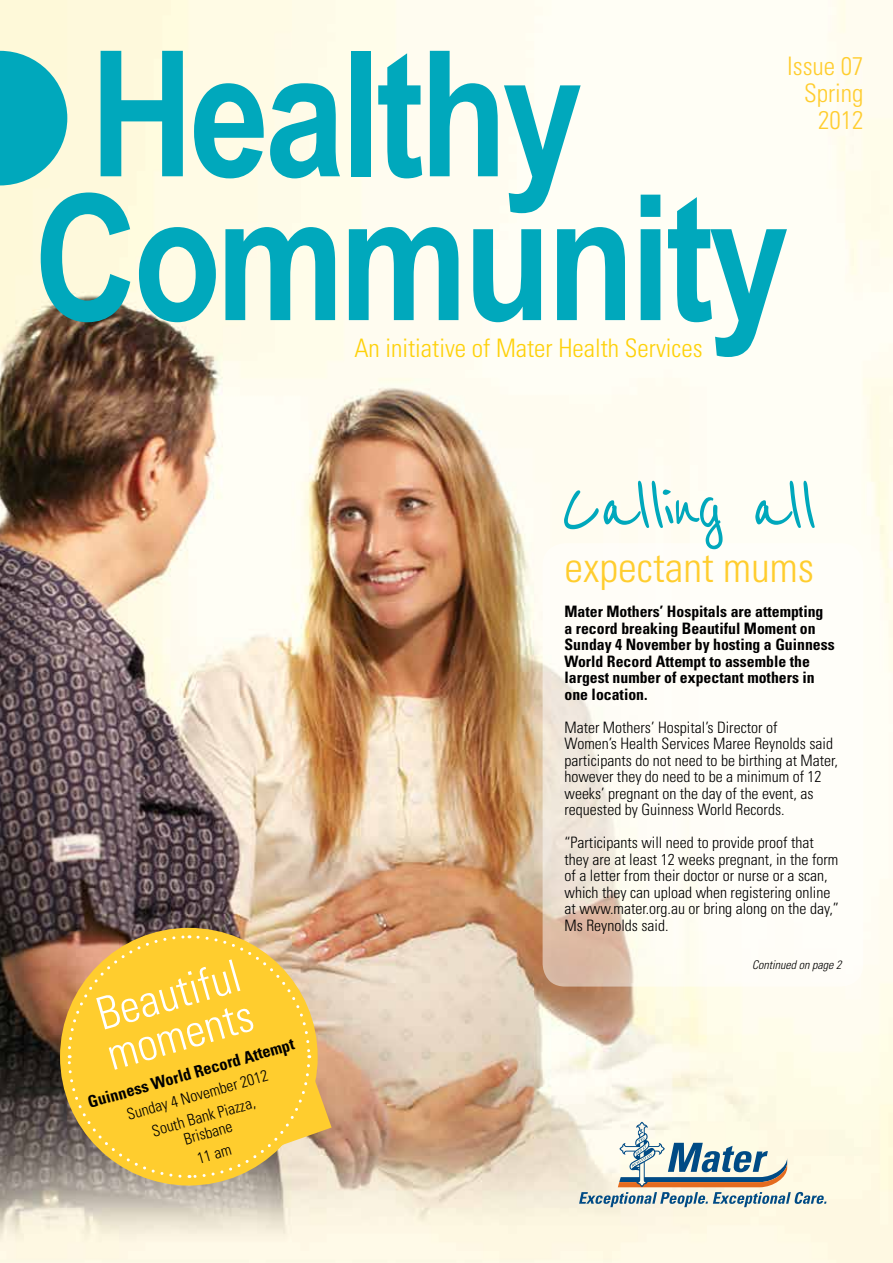
<style>
.page{position:relative;width:893px;height:1263px;background:#fff}
.page>*{position:absolute;margin:0;border:0;box-sizing:border-box;transform-origin:0 0}
.t1{font:80.7px "Reenie Beanie";letter-spacing:-.04em;color:#00a8bc}
.t2{font:300 condensed 45px/41.4px "Univers";color:#fff}
.t3{font:300 condensed 42px "Univers";color:#ffcd2e}
.t4{font:300 condensed 25.5px "Univers";color:#fed10a}
.t5{font:300 condensed 25.5px/27px "Univers";color:#ffcd2e;text-align:right}
.t6{font:700 condensed 16.5px "Univers";color:#000}
.t7{font:300 condensed 15.75px/16.5px "Univers";color:#000}
.t8{font:700 condensed 15.75px/16.5px "Univers";color:#000}
.t9{font:italic 300 condensed 12px "Univers";color:#000}
</style>
<div class="page">
<img style="left:0;top:0;width:893px;height:1263px">
<svg style="left:101px;top:51px;width:82px;height:125px;background:#6acac9"></svg>
<svg style="left:194px;top:83px;width:70px;height:95px;background:#60c7cb"></svg>
<svg style="left:270px;top:83px;width:70px;height:95px;background:#5dc6cc"></svg>
<div style="left:351px;top:51px;width:20px;height:125px;background:#00a8bc"></div>
<svg style="left:378px;top:53px;width:44px;height:125px"></svg>
<svg style="left:430px;top:51px;width:68px;height:125px"></svg>
<svg style="left:504px;top:85px;width:77px;height:128px"></svg>
<svg style="left:0;top:51px;width:67px;height:134px;background:#34b8c2"></svg>
<svg style="left:41px;top:192px;width:89px;height:130px;background:#82cac4"></svg>
<svg style="left:139px;top:227px;width:77px;height:95px;background:#69c7c9"></svg>
<svg style="left:225px;top:227px;width:110px;height:93px;background:#65c9cd"></svg>
<svg style="left:349px;top:227px;width:109px;height:93px"></svg>
<svg style="left:473px;top:229px;width:68px;height:93px"></svg>
<svg style="left:557px;top:227px;width:68px;height:93px"></svg>
<svg style="left:641px;top:195px;width:19px;height:125px;background:#19b0c1"></svg>
<svg style="left:668px;top:197px;width:119px;height:160px"></svg>
<svg style="left:543px;top:543px;width:320px;height:443px"></svg>
<svg style="left:579px;top:1122px;width:247px;height:85px;background:#ced3cb"></svg>
<svg style="left:66px;top:934px;width:266px;height:245px;background:#f2c442"></svg>
<h3 class="t5" style="left:787px;top:52px;width:78px">Issue 07<br>Spring<br>2012</h3>
<h2 class="t2" style="left:91px;top:995px;width:151px;rotate:-16deg">Beautiful moments</h2>
<p class="t6" style="left:85px;top:1093px;width:216px;rotate:-16deg">Guinness World Record Attempt</p>
<p class="t7" style="left:124px;top:1104px;width:148px;line-height:22.5px;text-align:center;rotate:-16deg">Sunday 4 November 2012<br>South Bank Piazza,</p>
<p class="t7" style="left:181px;top:1128px;width:51px;line-height:22.5px;text-align:center;rotate:-16deg">Brisbane<br>11 am</p>
<h3 class="t4" style="left:354px;top:333px;width:350px">An initiative of Mater Health Services</h3>
<h1 class="t1" style="left:560px;top:462px;width:259px">Calling all</h1>
<h3 class="t3" style="left:564px;top:542px;width:251px">expectant mums</h3>
<p class="t8" style="left:564px;top:603px;width:272px">Mater Mothers’ Hospitals are attempting a record breaking Beautiful Moment on Sunday 4 November by hosting a Guinness World Record Attempt to assemble the largest number of expectant mothers in one location.</p>
<p class="t7" style="left:564px;top:719px;width:275px">Mater Mothers’ Hospital’s Director of<br>Women’s Health Services Maree Reynolds said participants do not need to be birthing at Mater, however they do need to be a minimum of 12 weeks’ pregnant on the day of the event, as requested by Guinness World Records.</p>
<p class="t7" style="left:564px;top:834px;width:276px">“Participants will need to provide proof that they are at least 12 weeks pregnant, in the form of a letter from their doctor or nurse or a scan, which they can upload when registering online at www.mater.org.au or bring along on the day,” Ms Reynolds said.</p>
<p class="t9" style="left:752px;top:957px;width:91px">Continued on page 2</p>
</div>
